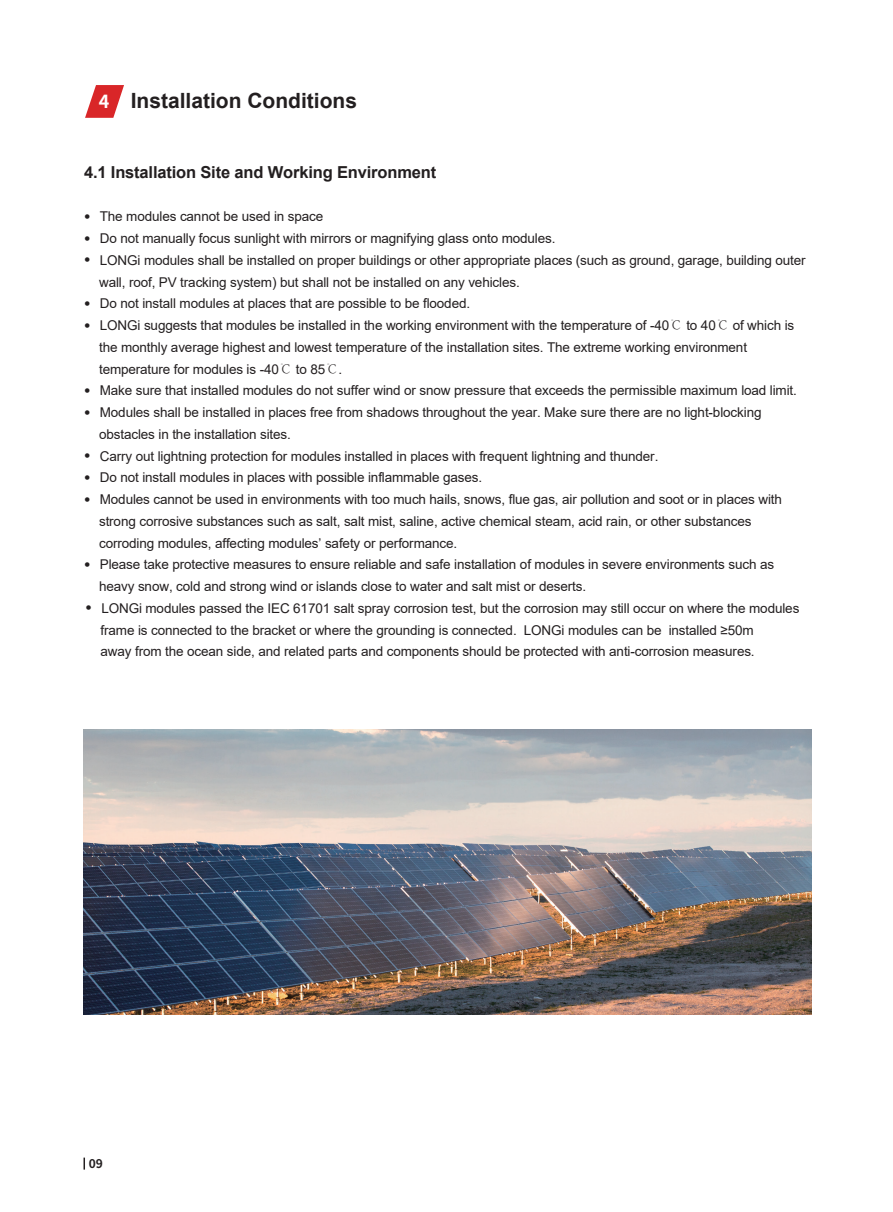
<style>
.page{position:relative;width:893px;height:1212px;background:#fff}
.page>*{position:absolute;margin:0;border:0;box-sizing:border-box;transform-origin:0 0}
.t1{font:700 21px "Arial";color:#231f20}
.t2{font:700 16.5px "Arial";letter-spacing:-.01em;color:#231f20}
.t3{font:13.5px/21.8px "Arial";letter-spacing:-.01em;color:#231f20}
.t4{font:700 12px "Source Han Sans CN";color:#231f20}
.s1{font-family:"Source Han Sans CN";font-size:18px;color:#fff}
.s2{font-size:18px}
.s3{font-family:"Adobe Song Std";font-weight:300}
</style>
<div class="page">
<svg style="left:84px;top:1157px;width:1px;height:12px"></svg>
<svg style="left:85px;top:85px;width:39px;height:33px"></svg>
<img style="left:84px;top:730px;width:728px;height:284px">
<h1 class="t1" style="left:99px;top:86px;width:260px"><span class="s1">4</span> Installation Conditions</h1>
<p class="t2" style="left:84px;top:160px;width:354px">4.1 Installation Site and Working Environment</p>
<p class="t3" style="left:84px;top:206px;width:241px"><span class="s2">•</span> The modules cannot be used in space</p>
<p class="t3" style="left:84px;top:227px;width:473px"><span class="s2">•</span> Do not manually focus sunlight with mirrors or magnifying glass onto modules.</p>
<p class="t3" style="left:99px;top:249px;width:708px;text-indent:-15px"><span class="s2">•</span> LONGi modules shall be installed on proper buildings or other appropriate places (such as ground, garage, building outer wall, roof, PV tracking system) but shall not be installed on any vehicles.</p>
<p class="t3" style="left:84px;top:293px;width:388px"><span class="s2">•</span> Do not install modules at places that are possible to be flooded.</p>
<p class="t3" style="left:99px;top:314px;width:697px;text-indent:-15px"><span class="s2">•</span> LONGi suggests that modules be installed in the working environment with the temperature of -40<span class="s3">℃</span> to 40<span class="s3">℃</span> of which is the monthly average highest and lowest temperature of the installation sites. The extreme working environment temperature for modules is -40<span class="s3">℃</span> to 85<span class="s3">℃</span>.</p>
<p class="t3" style="left:84px;top:380px;width:714px"><span class="s2">•</span> Make sure that installed modules do not suffer wind or snow pressure that exceeds the permissible maximum load limit.</p>
<p class="t3" style="left:99px;top:401px;width:664px;text-indent:-15px"><span class="s2">•</span> Modules shall be installed in places free from shadows throughout the year. Make sure there are no light-blocking obstacles in the installation sites.</p>
<p class="t3" style="left:84px;top:445px;width:576px"><span class="s2">•</span> Carry out lightning protection for modules installed in places with frequent lightning and thunder.</p>
<p class="t3" style="left:84px;top:467px;width:400px"><span class="s2">•</span> Do not install modules in places with possible inflammable gases.</p>
<p class="t3" style="left:99px;top:488px;width:684px;text-indent:-15px"><span class="s2">•</span> Modules cannot be used in environments with too much hails, snows, flue gas, air pollution and soot or in places with strong corrosive substances such as salt, salt mist, saline, active chemical steam, acid rain, or other substances corroding modules, affecting modules’ safety or performance.</p>
<p class="t3" style="left:99px;top:554px;width:677px;text-indent:-15px"><span class="s2">•</span> Please take protective measures to ensure reliable and safe installation of modules in severe environments such as heavy snow, cold and strong wind or islands close to water and salt mist or deserts.</p>
<p class="t3" style="left:101px;top:597px;width:700px;text-indent:-15px"><span class="s2">•</span> LONGi modules passed the IEC 61701 salt spray corrosion test, but the corrosion may still occur on where the modules frame is connected to the bracket or where the grounding is connected. LONGi modules can be installed ≥50m<br>away from the ocean side, and related parts and components should be protected with anti-corrosion measures.</p>
<p class="t4" style="left:89px;top:1157px;width:16px">09</p>
</div>
